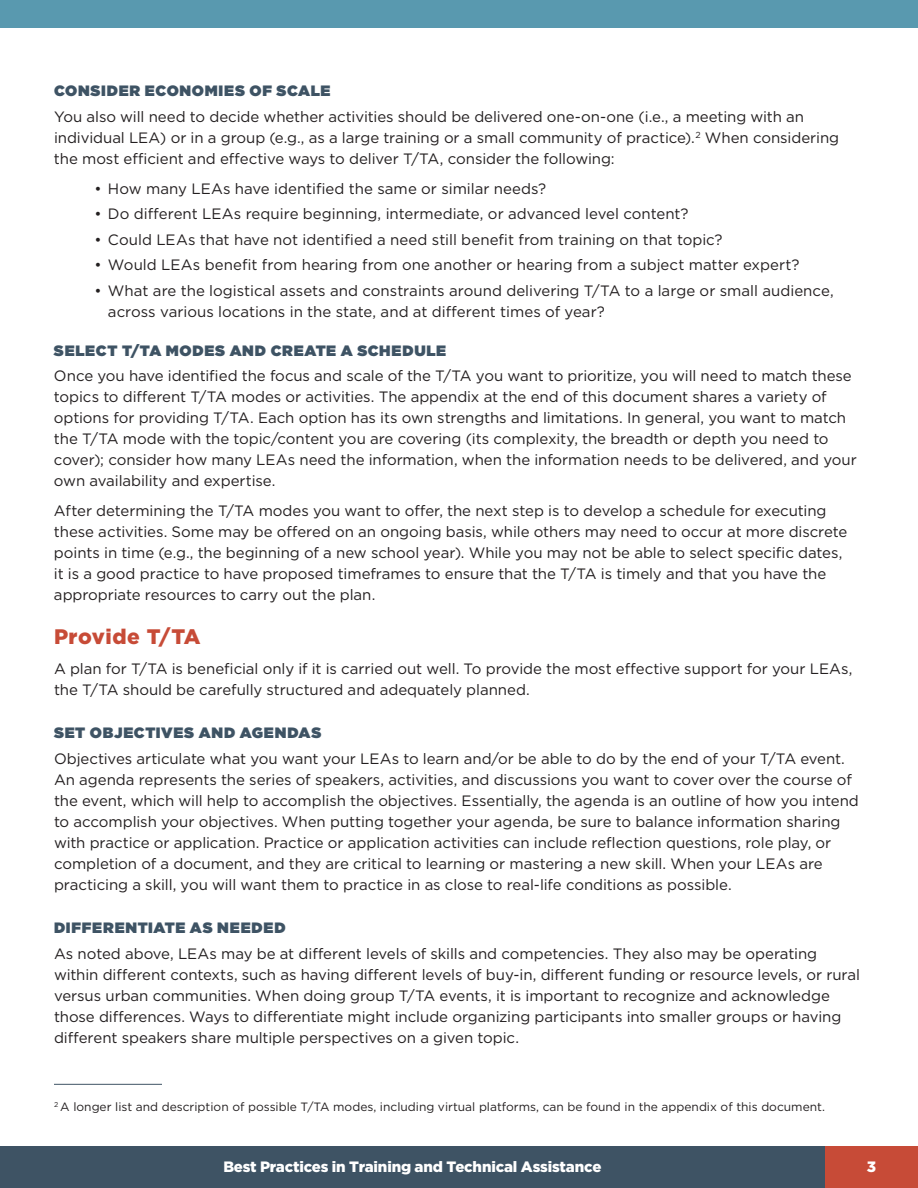
<style>
.page{position:relative;width:918px;height:1188px;background:#fff}
.page>*{position:absolute;margin:0;border:0;box-sizing:border-box;transform-origin:0 0}
.t1{font:900 21px "Gotham";letter-spacing:.025em;color:#c74b37}
.t2{font:15px/21px "Gotham";letter-spacing:-.005em;color:#231f20}
.t3{font:900 15px "Gotham";letter-spacing:.045em;color:#3e5364}
.t4{font:900 15px "Gotham";letter-spacing:-.01em;color:#fff}
.t5{font:12px "Gotham";color:#231f20}
</style>
<div class="page">
<div style="left:825px;top:1147px;width:93px;height:41px;background:#c74b37"></div>
<div style="left:0;top:1147px;width:825px;height:41px;background:#3e5364"></div>
<div style="left:0;top:0;width:918px;height:28px;background:#5999af"></div>
<hr style="left:54px;top:1084px;width:108px;height:1px;background:#3f5465">
<h3 class="t3" style="left:54px;top:80px;width:278px">CONSIDER ECONOMIES OF SCALE</h3>
<p class="t2" style="left:54px;top:106px;width:787px">You also will need to decide whether activities should be delivered one-on-one (i.e., a meeting with an individual LEA) or in a group (e.g., as a large training or a small community of practice).<sup>2</sup> When considering the most efficient and effective ways to deliver T/TA, consider the following:</p>
<p class="t2" style="left:94px;top:178px;width:453px">• How many LEAs have identified the same or similar needs?</p>
<p class="t2" style="left:94px;top:203px;width:596px">• Do different LEAs require beginning, intermediate, or advanced level content?</p>
<p class="t2" style="left:94px;top:229px;width:629px">• Could LEAs that have not identified a need still benefit from training on that topic?</p>
<p class="t2" style="left:94px;top:254px;width:707px">• Would LEAs benefit from hearing from one another or hearing from a subject matter expert?</p>
<p class="t2" style="left:108px;top:280px;width:727px;text-indent:-14px">• What are the logistical assets and constraints around delivering T/TA to a large or small audience, across various locations in the state, and at different times of year?</p>
<h3 class="t3" style="left:54px;top:340px;width:394px">SELECT T/TA MODES AND CREATE A SCHEDULE</h3>
<p class="t2" style="left:54px;top:365px;width:804px">Once you have identified the focus and scale of the T/TA you want to prioritize, you will need to match these topics to different T/TA modes or activities. The appendix at the end of this document shares a variety of options for providing T/TA. Each option has its own strengths and limitations. In general, you want to match the T/TA mode with the topic/content you are covering (its complexity, the breadth or depth you need to cover); consider how many LEAs need the information, when the information needs to be delivered, and your own availability and expertise.</p>
<p class="t2" style="left:54px;top:500px;width:795px">After determining the T/TA modes you want to offer, the next step is to develop a schedule for executing these activities. Some may be offered on an ongoing basis, while others may need to occur at more discrete points in time (e.g., the beginning of a new school year). While you may not be able to select specific dates, it is a good practice to have proposed timeframes to ensure that the T/TA is timely and that you have the appropriate resources to carry out the plan.</p>
<h2 class="t1" style="left:54px;top:622px;width:148px">Provide T/TA</h2>
<p class="t2" style="left:54px;top:658px;width:800px">A plan for T/TA is beneficial only if it is carried out well. To provide the most effective support for your LEAs, the T/TA should be carefully structured and adequately planned.</p>
<h3 class="t3" style="left:54px;top:722px;width:269px">SET OBJECTIVES AND AGENDAS</h3>
<p class="t2" style="left:54px;top:748px;width:806px">Objectives articulate what you want your LEAs to learn and/or be able to do by the end of your T/TA event.<br>An agenda represents the series of speakers, activities, and discussions you want to cover over the course of the event, which will help to accomplish the objectives. Essentially, the agenda is an outline of how you intend to accomplish your objectives. When putting together your agenda, be sure to balance information sharing with practice or application. Practice or application activities can include reflection questions, role play, or completion of a document, and they are critical to learning or mastering a new skill. When your LEAs are practicing a skill, you will want them to practice in as close to real-life conditions as possible.</p>
<h3 class="t3" style="left:54px;top:917px;width:233px">DIFFERENTIATE AS NEEDED</h3>
<p class="t2" style="left:54px;top:943px;width:808px">As noted above, LEAs may be at different levels of skills and competencies. They also may be operating within different contexts, such as having different levels of buy-in, different funding or resource levels, or rural versus urban communities. When doing group T/TA events, it is important to recognize and acknowledge those differences. Ways to differentiate might include organizing participants into smaller groups or having different speakers share multiple perspectives on a given topic.</p>
<p class="t5" style="left:54px;top:1099px;width:773px"><sup>2</sup> A longer list and description of possible T/TA modes, including virtual platforms, can be found in the appendix of this document.</p>
<p class="t4" style="left:223px;top:1157px;width:380px">Best Practices in Training and Technical Assistance</p>
<p class="t4" style="left:867px;top:1157px;width:11px">3</p>
</div>
